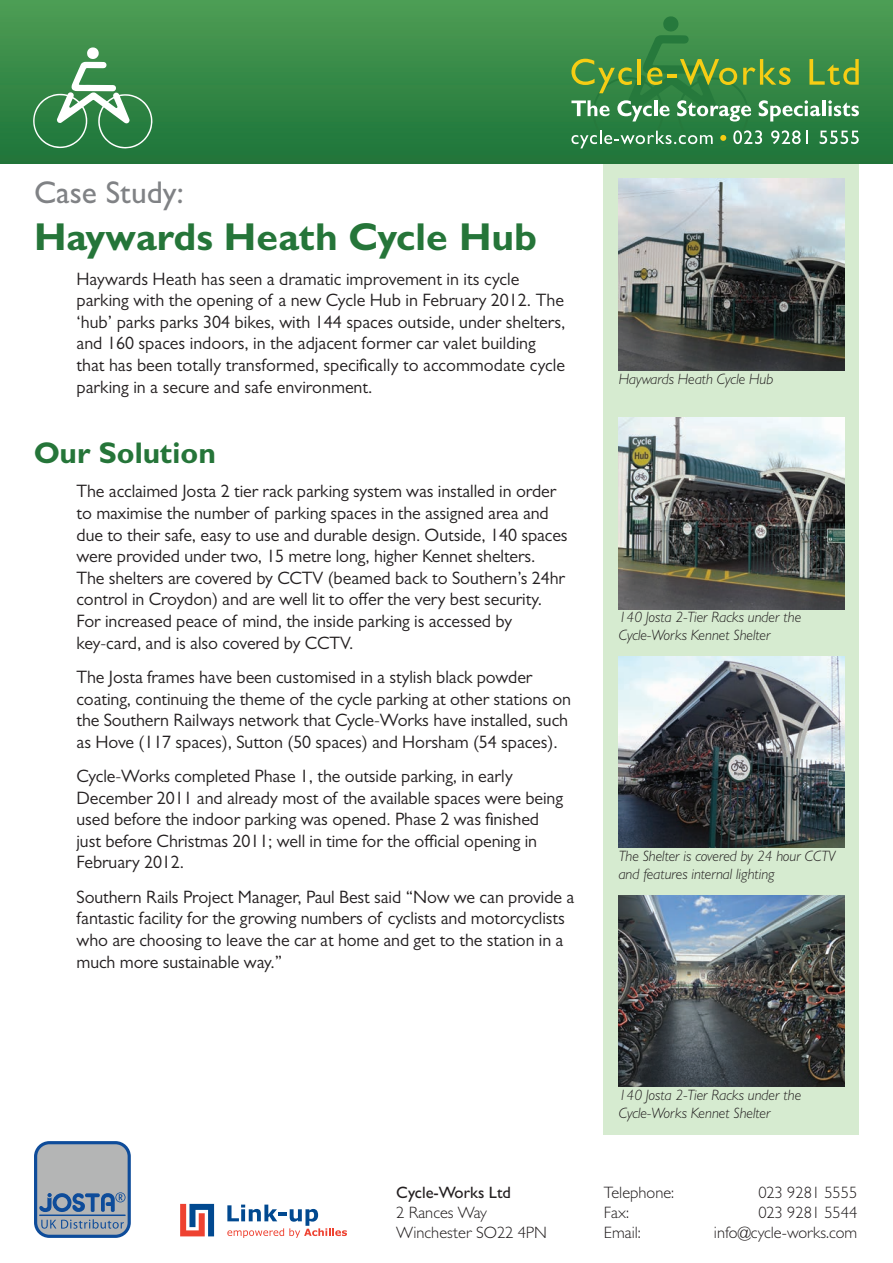
<style>
.page{position:relative;width:893px;height:1263px;background:#fff}
.page>*{position:absolute;margin:0;border:0;box-sizing:border-box;transform-origin:0 0}
.Study_Title{font:700 39px "Gill Sans MT Pro";color:#257539}
.Case_Study{font:500 31.5px "Gill Sans MT Pro";color:#808285}
.Our_Solution{font:700 30px "Gill Sans MT Pro";color:#257539}
.Body_Text{font:18px/21.6px "Gill Sans MT Pro";letter-spacing:-.005em;color:#231f20}
.t1{font:300 16.5px "Gill Sans MT Pro";color:#231f20}
.t2{font:500 16.5px "Gill Sans MT Pro";color:#231f20}
.Image_Caption{font:italic 300 15px/18px "Gill Sans MT Pro";color:#231f20}
</style>
<div class="page">
<div style="left:604px;top:161px;width:255px;height:974px;background:#d6ebd0"></div>
<img style="left:619px;top:179px;width:225px;height:191px">
<img style="left:619px;top:418px;width:225px;height:191px">
<img style="left:619px;top:657px;width:225px;height:191px">
<img style="left:619px;top:895px;width:225px;height:192px">
<div style="left:0;top:0;width:893px;height:163px;background:linear-gradient(to bottom,#4e9d54,#1d7439)"></div>
<svg style="left:33px;top:47px;width:120px;height:102px;background:#509761"></svg>
<svg style="left:571px;top:16px;width:288px;height:133px;background:#4b9250"></svg>
<svg style="left:180px;top:1204px;width:34px;height:32px"></svg>
<svg style="left:227px;top:1204px;width:120px;height:34px"></svg>
<svg style="left:34px;top:1141px;width:97px;height:97px;background:#8f9eb0"></svg>
<p class="Case_Study" style="left:34px;top:174px;width:151px">Case Study:</p>
<p class="Study_Title" style="left:34px;top:213px;width:505px">Haywards Heath Cycle Hub</p>
<p class="Body_Text" style="left:77px;top:268px;width:490px">Haywards Heath has seen a dramatic improvement in its cycle parking with the opening of a new Cycle Hub in February 2012. The ‘hub’ parks parks 304 bikes, with 144 spaces outside, under shelters, and 160 spaces indoors, in the adjacent former car valet building that has been totally transformed, specifically to accommodate cycle parking in a secure and safe environment.</p>
<p class="Our_Solution" style="left:34px;top:434px;width:184px">Our Solution</p>
<p class="Body_Text" style="left:77px;top:480px;width:493px">The acclaimed Josta 2 tier rack parking system was installed in order to maximise the number of parking spaces in the assigned area and due to their safe, easy to use and durable design. Outside, 140 spaces were provided under two, 15 metre long, higher Kennet shelters.<br>The shelters are covered by CCTV (beamed back to Southern’s 24hr control in Croydon) and are well lit to offer the very best security.<br>For increased peace of mind, the inside parking is accessed by key-card, and is also covered by CCTV.</p>
<p class="Body_Text" style="left:77px;top:666px;width:496px">The Josta frames have been customised in a stylish black powder coating, continuing the theme of the cycle parking at other stations on the Southern Railways network that Cycle-Works have installed, such as Hove (117 spaces), Sutton (50 spaces) and Horsham (54 spaces).</p>
<p class="Body_Text" style="left:77px;top:765px;width:488px">Cycle-Works completed Phase 1, the outside parking, in early December 2011 and already most of the available spaces were being used before the indoor parking was opened. Phase 2 was finished just before Christmas 2011; well in time for the official opening in February 2012.</p>
<p class="Body_Text" style="left:77px;top:886px;width:499px">Southern Rails Project Manager, Paul Best said “Now we can provide a fantastic facility for the growing numbers of cyclists and motorcyclists who are choosing to leave the car at home and get to the station in a much more sustainable way.”</p>
<p class="Image_Caption" style="left:619px;top:369px;width:156px">Haywards Heath Cycle Hub</p>
<p class="Image_Caption" style="left:619px;top:608px;width:184px">140 Josta 2-Tier Racks under the<br>Cycle-Works Kennet Shelter</p>
<p class="Image_Caption" style="left:619px;top:847px;width:218px">The Shelter is covered by 24 hour CCTV and features internal lighting</p>
<p class="t2" style="left:396px;top:1183px;width:116px">Cycle-Works Ltd</p>
<p class="t1" style="left:396px;top:1202px;width:92px">2 Rances Way</p>
<p class="t1" style="left:396px;top:1222px;width:152px">Winchester SO22 4PN</p>
<p class="Image_Caption" style="left:619px;top:1086px;width:184px">140 Josta 2-Tier Racks under the<br>Cycle-Works Kennet Shelter</p>
<p class="t1" style="left:604px;top:1183px;width:72px">Telephone:</p>
<p class="t1" style="left:758px;top:1183px;width:100px">023 9281 5555</p>
<p class="t1" style="left:604px;top:1202px;width:27px">Fax:</p>
<p class="t1" style="left:758px;top:1202px;width:100px">023 9281 5544</p>
<p class="t1" style="left:604px;top:1222px;width:38px">Email:</p>
<p class="t1" style="left:714px;top:1222px;width:145px">info@cycle-works.com</p>
</div>
